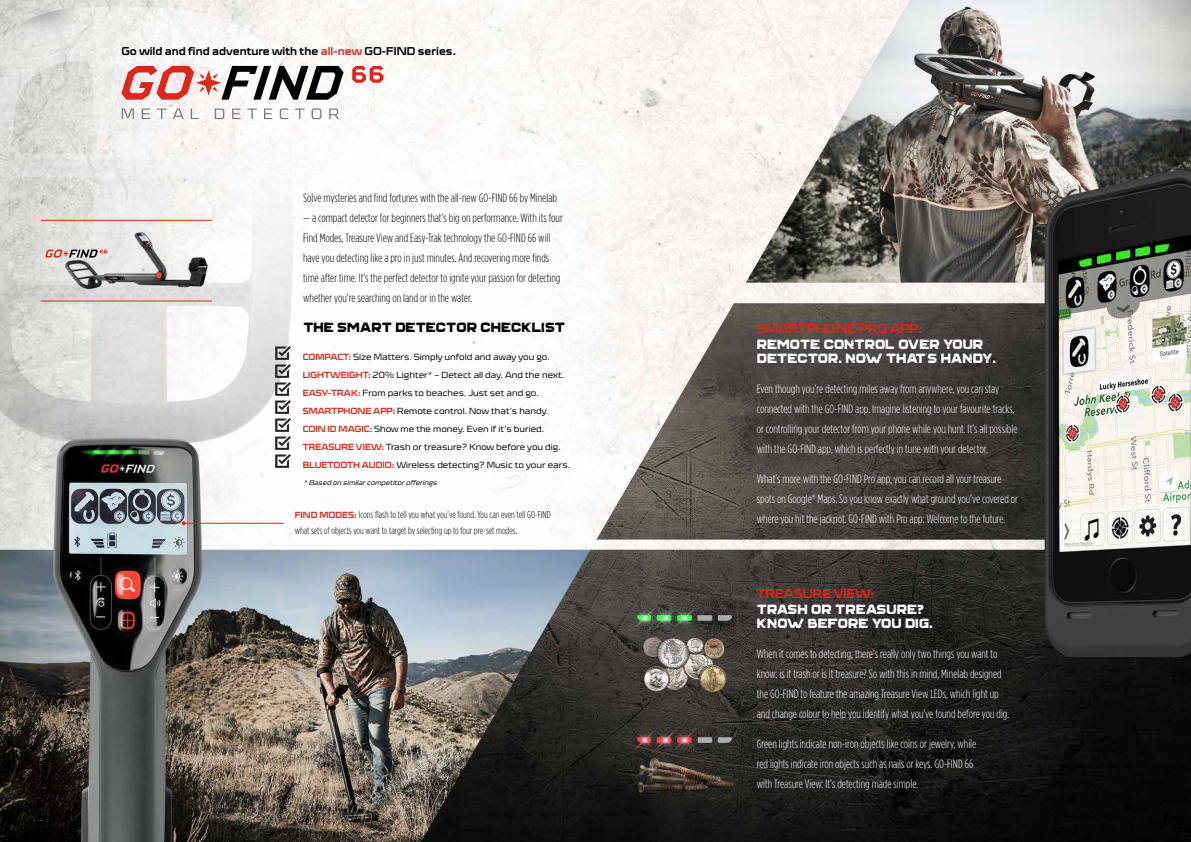
<style>
.page{position:relative;width:1191px;height:842px;background:#fff}
.page>*{position:absolute;margin:0;border:0;box-sizing:border-box;transform-origin:0 0}
.t1{font:13.8px/13.8px "Grind Demolished";color:#fff}
.t2{font:13.8px "Grind Demolished";color:#000}
.t3{font:700 expanded 13px "Cube OT";color:#e1251b}
.t4{font:300 12px/20px "Gotham Condensed";color:#fff}
.t5{font:300 12px/20px "Gotham Condensed";color:#000}
.t6{font:700 expanded 11.5px "Cube OT";color:#000}
.t7{font:300 10px/16px "Gotham Condensed";color:#000}
.t8{font:300 expanded 9px/18px "Cube OT";color:#000}
.t9{font:italic 300 expanded 7px "Cube OT";color:#000}
.s1{color:#e12b28}
.s2{font-weight:700;color:#e1251b}
.s3{font-family:"Cube OT";font-weight:700;font-stretch:expanded;font-size:9px;color:#e1251b}
</style>
<div class="page">
<img style="left:0;top:0;width:1191px;height:842px">
<svg style="left:352px;top:66px;width:31px;height:17px"></svg>
<svg style="left:121px;top:66px;width:222px;height:34px"></svg>
<svg style="left:122px;top:109px;width:12px;height:10px"></svg>
<svg style="left:142px;top:109px;width:8px;height:10px"></svg>
<svg style="left:157px;top:109px;width:9px;height:10px"></svg>
<svg style="left:173px;top:109px;width:11px;height:10px"></svg>
<svg style="left:191px;top:109px;width:8px;height:10px"></svg>
<svg style="left:215px;top:109px;width:9px;height:10px"></svg>
<svg style="left:232px;top:109px;width:8px;height:10px"></svg>
<svg style="left:247px;top:109px;width:10px;height:10px"></svg>
<svg style="left:264px;top:109px;width:8px;height:10px"></svg>
<svg style="left:280px;top:108px;width:8px;height:11px"></svg>
<svg style="left:295px;top:109px;width:9px;height:10px"></svg>
<svg style="left:311px;top:108px;width:10px;height:11px"></svg>
<svg style="left:329px;top:109px;width:10px;height:10px"></svg>
<img style="left:64px;top:232px;width:145px;height:57px">
<svg style="left:45px;top:250px;width:62px;height:8px"></svg>
<hr style="left:41px;top:220px;width:171px;height:1px;background:#e1251b">
<hr style="left:41px;top:301px;width:171px;height:1px;background:#e1251b">
<img style="left:276px;top:346px;width:14px;height:14px">
<img style="left:276px;top:364px;width:14px;height:14px">
<img style="left:276px;top:382px;width:14px;height:14px">
<img style="left:276px;top:400px;width:14px;height:14px">
<img style="left:276px;top:418px;width:14px;height:14px">
<img style="left:276px;top:436px;width:14px;height:14px">
<img style="left:276px;top:454px;width:14px;height:14px">
<hr style="left:182px;top:523px;width:102px;height:1px;background:#e1251b">
<svg style="left:182px;top:521px;width:4px;height:4px"></svg>
<p class="t6" style="left:121px;top:45px;width:336px">Go wild and find adventure with the <span class="s1">all-new</span> GO-FIND series.</p>
<p class="t5" style="left:303px;top:188px;width:255px">Solve mysteries and find fortunes with the all-new GO-FIND 66 by Minelab</p>
<p class="t5" style="left:303px;top:208px;width:261px">— a compact detector for beginners that’s big on performance. With its four Find Modes, Treasure View and Easy-Trak technology the GO-FIND 66 will have you detecting like a pro in just minutes. And recovering more finds time after time. It’s the perfect detector to ignite your passion for detecting whether you’re searching on land or in the water.</p>
<p class="t2" style="left:303px;top:318px;width:263px">THE SMART DETECTOR CHECKLIST</p>
<p class="t8" style="left:303px;top:348px;width:269px"><span class="s2">COMPACT:</span> Size Matters. Simply unfold and away you go.<br><span class="s2">LIGHTWEIGHT:</span> 20% Lighter* — Detect all day. And the next.<br><span class="s2">EASY-TRAK:</span> From parks to beaches. Just set and go.<br><span class="s2">SMARTPHONE APP:</span> Remote control. Now that’s handy.<br><span class="s2">COIN ID MAGIC:</span> Show me the money. Even if it’s buried.<br><span class="s2">TREASURE VIEW:</span> Trash or treasure? Know before you dig.<br><span class="s2">BLUETOOTH AUDIO:</span> Wireless detecting? Music to your ears.</p>
<p class="t9" style="left:303px;top:478px;width:137px">* Based on similarcompetitorofferings</p>
<p class="t7" style="left:295px;top:507px;width:257px"><span class="s3">FIND MODES:</span> Icons flash to tell you what you’ve found. You can even tell GO-FIND what sets of objects you want to target by selecting up to four pre-set modes.</p>
<p class="t3" style="left:757px;top:320px;width:167px">SMARTPHONE PRO APP:</p>
<p class="t1" style="left:757px;top:337px;width:241px">REMOTE CONTROL OVER YOUR<br>DETECTOR. NOW THAT’S HANDY.</p>
<p class="t4" style="left:757px;top:379px;width:262px">Even though you’re detecting miles away from anywhere, you can stay connected with the GO-FIND app. Imagine listening to your favourite tracks, or controlling your detector from your phone while you hunt. It’s all possible with the GO-FIND app, which is perfectly in tune with your detector.</p>
<p class="t4" style="left:757px;top:469px;width:263px">What’s more with the GO-FIND Pro app, you can record all your treasure spots on Google® Maps. So you know exactly what ground you’ve covered or where you hit the jackpot. GO-FIND with Pro app: Welcome to the future.</p>
<p class="t3" style="left:757px;top:585px;width:119px">TREASURE VIEW:</p>
<p class="t1" style="left:757px;top:602px;width:177px">TRASH OR TREASURE?<br>KNOW BEFORE YOU DIG.</p>
<p class="t4" style="left:757px;top:644px;width:254px">When it comes to detecting, there’s really only two things you want to know: is it trash or is it treasure? So with this in mind, Minelab designed the GO-FIND to feature the amazing Treasure View LEDs, which light up and change colour to help you identify what you’ve found before you dig.</p>
<p class="t4" style="left:757px;top:734px;width:221px">Green lights indicate non-iron objects like coins or jewelry, while red lights indicate iron objects such as nails or keys. GO-FIND 66 with Treasure View: It’s detecting made simple.</p>
</div>
